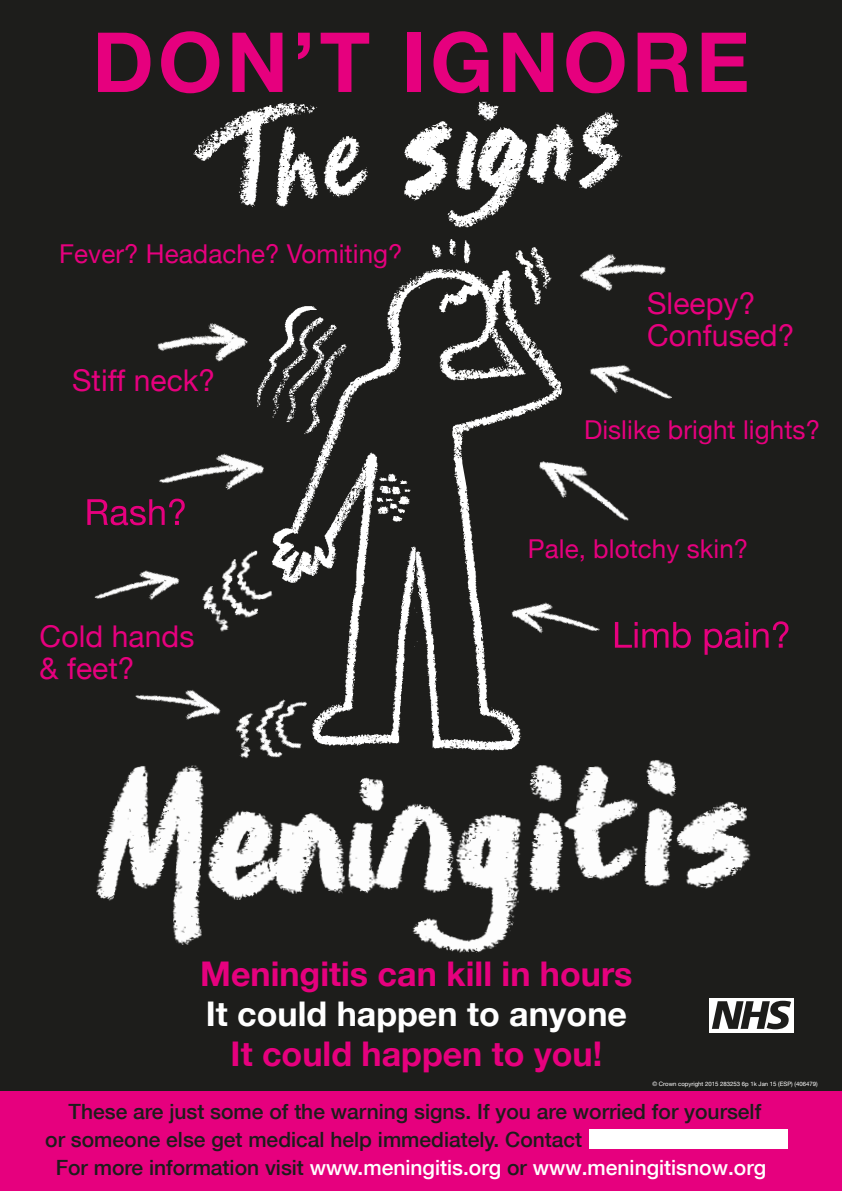
<style>
.page{position:relative;width:842px;height:1191px;background:#fff}
.page>*{position:absolute;margin:0;border:0;box-sizing:border-box;transform-origin:0 0}
.t1{font:700 34px "Helvetica Neue";color:#e6007e}
.t2{font:700 34px "Helvetica Neue";color:#fff}
.t3{font:30px/32px "Helvetica Neue";letter-spacing:.005em;color:#e6007e}
.t4{font:26px "Helvetica Neue";letter-spacing:.005em;color:#e6007e}
.t5{font:500 21px "Helvetica Neue";color:#1d1d1b}
.t6{font:500 21px "Helvetica Neue";color:#fff}
.t7{font:6px "Helvetica Neue";color:#fff}
.s1{color:#1d1d1b}
</style>
<div class="page">
<div style="left:0;top:1091px;width:842px;height:100px;background:#e6007e"></div>
<div style="left:0;top:0;width:842px;height:1090px;background:#1d1d1b"></div>
<svg style="left:98px;top:33px;width:52px;height:59px"></svg>
<svg style="left:161px;top:31px;width:58px;height:62px"></svg>
<svg style="left:232px;top:33px;width:50px;height:59px"></svg>
<svg style="left:298px;top:33px;width:12px;height:26px"></svg>
<svg style="left:321px;top:33px;width:48px;height:59px"></svg>
<div style="left:407px;top:33px;width:13px;height:59px;background:#e6007e"></div>
<svg style="left:433px;top:31px;width:55px;height:62px"></svg>
<svg style="left:503px;top:33px;width:50px;height:59px"></svg>
<svg style="left:566px;top:31px;width:58px;height:62px"></svg>
<svg style="left:638px;top:33px;width:51px;height:59px"></svg>
<svg style="left:702px;top:33px;width:45px;height:59px"></svg>
<img style="left:183px;top:92px;width:185px;height:115px">
<img style="left:404px;top:101px;width:219px;height:126px">
<img style="left:540px;top:602px;width:75px;height:46px">
<img style="left:540px;top:467px;width:89px;height:54px">
<img style="left:557px;top:211px;width:109px;height:80px">
<img style="left:157px;top:323px;width:80px;height:39px">
<img style="left:590px;top:364px;width:82px;height:35px">
<img style="left:94px;top:570px;width:79px;height:30px">
<svg style="left:87px;top:499px;width:51px;height:26px"></svg>
<img style="left:240px;top:713px;width:18px;height:35px">
<img style="left:258px;top:439px;width:148px;height:309px">
<img style="left:237px;top:306px;width:133px;height:133px">
<img style="left:173px;top:511px;width:174px;height:167px">
<svg style="left:355px;top:306px;width:15px;height:59px"></svg>
<img style="left:373px;top:469px;width:33px;height:62px">
<img style="left:370px;top:227px;width:214px;height:240px">
<img style="left:509px;top:222px;width:63px;height:91px">
<img style="left:406px;top:451px;width:134px;height:297px">
<img style="left:138px;top:403px;width:147px;height:136px">
<img style="left:135px;top:640px;width:105px;height:93px">
<div style="left:589px;top:1129px;width:199px;height:19px;background:#fff"></div>
<svg style="left:615px;top:622px;width:76px;height:26px"></svg>
<svg style="left:705px;top:621px;width:83px;height:34px"></svg>
<img style="left:96px;top:748px;width:655px;height:205px">
<div style="left:709px;top:998px;width:85px;height:34px;background:#fff"></div>
<svg style="left:712px;top:1000px;width:79px;height:29px"></svg>
<p class="t4" style="left:59px;top:235px;width:345px">Fever? Headache? Vomiting?</p>
<h2 class="t3" style="left:72px;top:366px;width:145px">Stiff neck?</h2>
<h2 class="t3" style="left:40px;top:622px;width:156px">Cold hands &amp; feet?</h2>
<h2 class="t3" style="left:647px;top:289px;width:149px">Sleepy?<br>Confused?</h2>
<p class="t4" style="left:584px;top:411px;width:238px">Dislike bright lights?</p>
<p class="t4" style="left:528px;top:530px;width:222px">Pale, blotchy skin?</p>
<h1 class="t1" style="left:200px;top:947px;width:434px">Meningitis can kill in hours</h1>
<h1 class="t2" style="left:206px;top:987px;width:423px">It could happen to anyone</h1>
<h1 class="t1" style="left:231px;top:1027px;width:373px">It could happen to you!</h1>
<p class="t5" style="left:69px;top:1094px;width:694px">These are just some of the warning signs. If you are worried for yourself</p>
<p class="t5" style="left:45px;top:1122px;width:538px">or someone else get medical help immediately. Contact</p>
<p class="t6" style="left:56px;top:1150px;width:712px"><span class="s1">For more information visit</span> www.meningitis.org <span class="s1">or</span> www.meningitisnow.org</p>
<p class="t7" style="left:652px;top:1079px;width:167px">© Crown copyright 2015 283253 6p 1k Jan 15 (ESP) (406479)</p>
</div>
